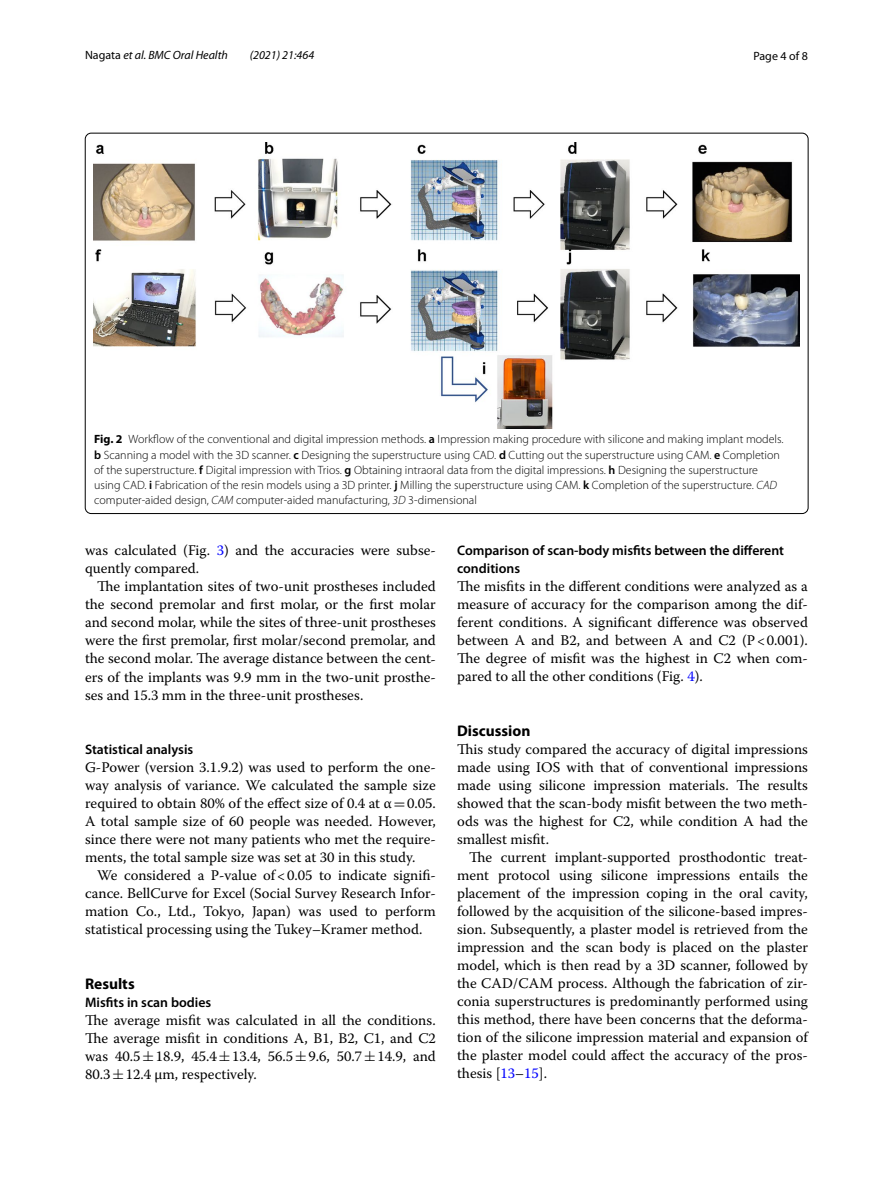
<style>
.page{position:relative;width:893px;height:1187px;background:#fff}
.page>*{position:absolute;margin:0;border:0;box-sizing:border-box;transform-origin:0 0}
.t1{font:700 15.45px "Myriad Pro";color:#000}
.t2{font:14.7px/18px "Warnock Pro";color:#000;text-align:justify}
.t3{font:600 13.8px/18px "Myriad Pro";color:#000}
.t4{font:300 12px/15px "Myriad Pro";color:#000}
.t5{font:italic 12px "Myriad Pro";color:#000}
.t6{font:12px "Myriad Pro";color:#000}
.s1{font-style:normal}
.s2{font-weight:700}
.s3{font-weight:600}
.s4{font-style:italic}
.s5{color:#00f}
.s6{font-family:"MTSY"}
</style>
<div class="page">
<img style="left:94px;top:142px;width:706px;height:286px">
<p class="t5" style="left:85px;top:48px;width:144px"><span class="s1">Nagata</span> et al. BMC Oral Health</p>
<p class="t5" style="left:250px;top:48px;width:66px">(2021) 21:464</p>
<p class="t6" style="left:753px;top:48px;width:56px">Page 4 of 8</p>
<p class="t4" style="left:94px;top:432px;width:691px"><span class="s2">Fig. 2</span> Workflow of the conventional and digital impression methods. <span class="s3">a</span> Impression making procedure with silicone and making implant models. <span class="s3">b</span> Scanning a model with the 3D scanner. <span class="s3">c</span> Designing the superstructure using CAD. <span class="s3">d</span> Cutting out the superstructure using CAM. <span class="s3">e</span> Completion of the superstructure. <span class="s3">f</span> Digital impression with Trios. <span class="s3">g</span> Obtaining intraoral data from the digital impressions. <span class="s3">h</span> Designing the superstructure using CAD. <span class="s3">i</span> Fabrication of the resin models using a 3D printer. <span class="s3">j</span> Milling the superstructure using CAM. <span class="s3">k</span> Completion of the superstructure. <span class="s4">CAD </span>computer-aided design, <span class="s4">CAM</span> computer-aided manufacturing, <span class="s4">3D</span> 3-dimensional</p>
<p class="t2" style="left:85px;top:541px;width:352px">was calculated (Fig. <span class="s5">3</span>) and the accuracies were subse&shy;quently compared.</p>
<p class="t2" style="left:85px;top:577px;width:352px;text-indent:12px">The implantation sites of two-unit prostheses included the second premolar and first molar, or the first molar and second molar, while the sites of three-unit prostheses were the first premolar, first molar/second premolar, and the second molar. The average distance between the cent&shy;ers of the implants was 9.9 mm in the two-unit prosthe&shy;ses and 15.3 mm in the three-unit prostheses.</p>
<p class="t3" style="left:85px;top:740px;width:110px">Statistical analysis</p>
<p class="t2" style="left:85px;top:758px;width:352px">G-Power (version 3.1.9.2) was used to perform the one&shy;way analysis of variance. We calculated the sample size required to obtain 80% of the effect size of 0.4 at α<span class="s6">=</span>0.05.<br>A total sample size of 60 people was needed. However, since there were not many patients who met the require&shy;ments, the total sample size was set at 30 in this study.</p>
<p class="t2" style="left:85px;top:866px;width:352px;text-indent:12px">We considered a P-value of&lt;0.05 to indicate signifi&shy;cance. BellCurve for Excel (Social Survey Research Infor&shy;mation Co., Ltd., Tokyo, Japan) was used to perform statistical processing using the Tukey–Kramer method.</p>
<p class="t1" style="left:85px;top:973px;width:51px">Results</p>
<p class="t3" style="left:85px;top:993px;width:128px">Misfits in scan bodies</p>
<p class="t2" style="left:85px;top:1011px;width:352px">The average misfit was calculated in all the conditions.<br>The average misfit in conditions A, B1, B2, C1, and C2 was 40.5<span class="s6">±</span>18.9, 45.4<span class="s6">±</span>13.4, 56.5<span class="s6">±</span>9.6, 50.7<span class="s6">±</span>14.9, and 80.3<span class="s6">±</span>12.4 μm, respectively.</p>
<p class="t3" style="left:457px;top:541px;width:328px">Comparison of scan‑body misfits between the different conditions</p>
<p class="t2" style="left:457px;top:577px;width:352px">The misfits in the different conditions were analyzed as a measure of accuracy for the comparison among the dif&shy;ferent conditions. A significant difference was observed between A and B2, and between A and C2 (P&lt;0.001).<br>The degree of misfit was the highest in C2 when com&shy;pared to all the other conditions (Fig. <span class="s5">4</span>).</p>
<p class="t1" style="left:457px;top:720px;width:75px">Discussion</p>
<p class="t2" style="left:457px;top:739px;width:352px">This study compared the accuracy of digital impressions made using IOS with that of conventional impressions made using silicone impression materials. The results showed that the scan-body misfit between the two meth&shy;ods was the highest for C2, while condition A had the smallest misfit.</p>
<p class="t2" style="left:457px;top:847px;width:352px;text-indent:12px">The current implant-supported prosthodontic treat&shy;ment protocol using silicone impressions entails the placement of the impression coping in the oral cavity, followed by the acquisition of the silicone-based impres&shy;sion. Subsequently, a plaster model is retrieved from the impression and the scan body is placed on the plaster model, which is then read by a 3D scanner, followed by the CAD/CAM process. Although the fabrication of zir&shy;conia superstructures is predominantly performed using this method, there have been concerns that the deforma&shy;tion of the silicone impression material and expansion of the plaster model could affect the accuracy of the pros&shy;thesis [<span class="s5">13</span>–<span class="s5">15</span>].</p>
</div>
